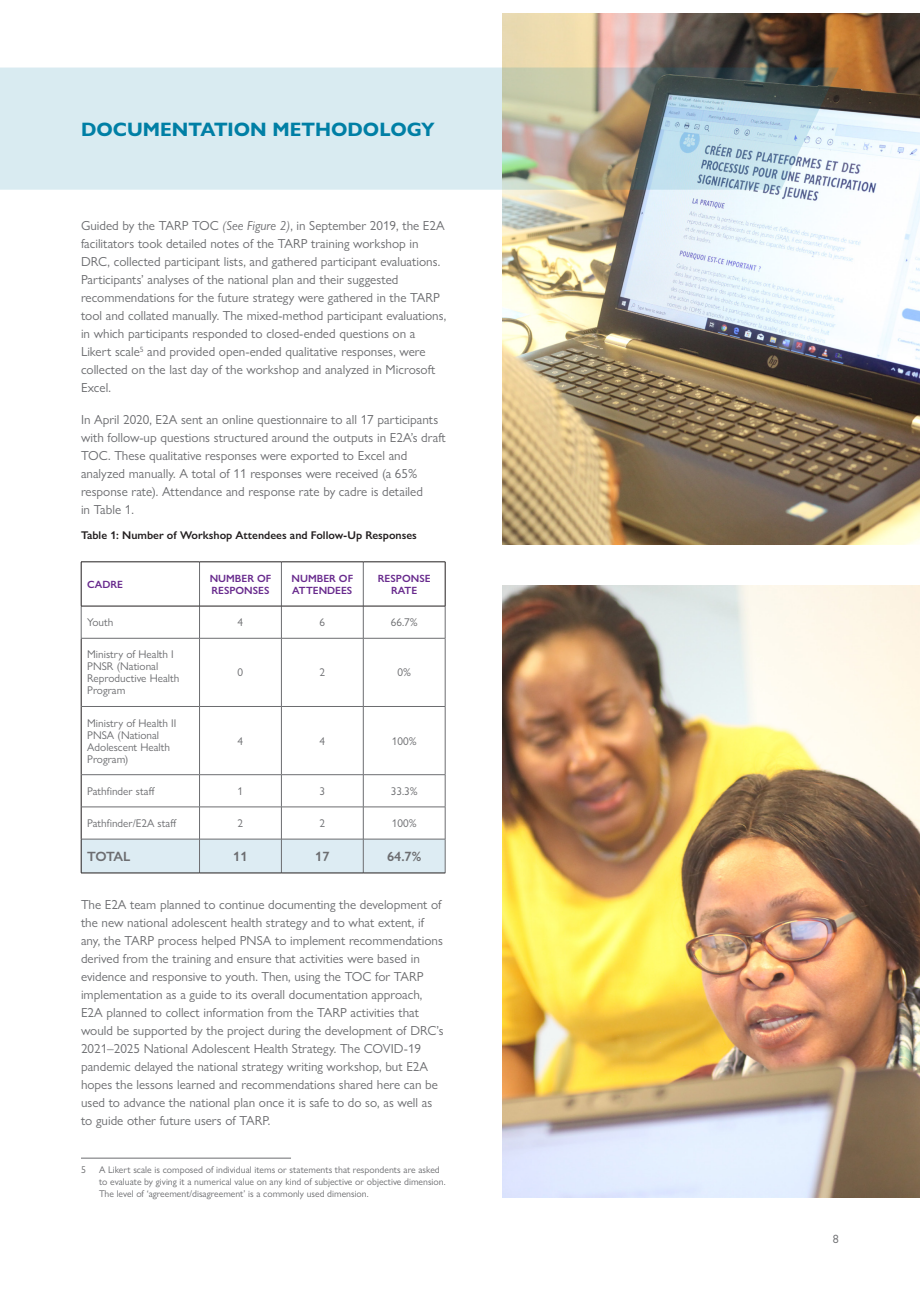
<style>
.page{position:relative;width:920px;height:1290px;background:#fff}
.page>*{position:absolute;margin:0;border:0;box-sizing:border-box;transform-origin:0 0}
.Heading_1{font:700 19.5px "Gill Sans Nova";color:#007fa5}
.Table_Total{font:600 13.5px "Gill Sans Nova";color:#6c6d70}
.Body{font:13.2px/18px "Gill Sans Nova";color:#6c6d70}
.t1{font:12px "Gill Sans Nova";color:#6c6d70}
.Table_Body{font:11.25px/12px "Gill Sans Nova";color:#6c6d70}
.Figure___Table{font:600 11.25px "Gill Sans Nova";color:#231f20}
.Table_Header_1{font:600 10.5px/12px "Gill Sans Nova";color:#682a8d}
.Footnote{font:9.75px/12px "Gill Sans Nova";color:#6c6d70}
.s1{font-style:italic}
</style>
<div class="page">
<img style="left:502px;top:585px;width:418px;height:612px">
<img style="left:502px;top:14px;width:418px;height:531px">
<svg style="left:0;top:68px;width:839px;height:122px;background:#c3d1d3"></svg>
<svg style="left:82px;top:607px;width:363px;height:31px"></svg>
<div style="left:82px;top:840px;width:363px;height:33px;background:#ddecf3"></div>
<hr style="left:199px;top:562px;width:1px;height:44px;background:#6c6d70">
<hr style="left:281px;top:562px;width:1px;height:44px;background:#6c6d70">
<hr style="left:363px;top:562px;width:1px;height:44px;background:#6c6d70">
<hr style="left:199px;top:606px;width:1px;height:32px;background:#6c6d70">
<hr style="left:281px;top:606px;width:1px;height:32px;background:#6c6d70">
<hr style="left:363px;top:606px;width:1px;height:32px;background:#6c6d70">
<hr style="left:445px;top:562px;width:1px;height:44px;background:#231f20">
<hr style="left:81px;top:638px;width:1px;height:68px;background:#231f20">
<hr style="left:81px;top:706px;width:1px;height:69px;background:#231f20">
<hr style="left:81px;top:775px;width:1px;height:32px;background:#231f20">
<hr style="left:81px;top:807px;width:1px;height:32px;background:#231f20">
<hr style="left:81px;top:562px;width:119px;height:1px;background:#231f20">
<hr style="left:81px;top:562px;width:1px;height:44px;background:#231f20">
<hr style="left:200px;top:562px;width:81px;height:1px;background:#231f20">
<hr style="left:281px;top:562px;width:82px;height:1px;background:#231f20">
<hr style="left:363px;top:562px;width:82px;height:1px;background:#231f20">
<hr style="left:199px;top:638px;width:1px;height:68px;background:#6c6d70">
<hr style="left:281px;top:638px;width:1px;height:68px;background:#6c6d70">
<hr style="left:363px;top:638px;width:1px;height:68px;background:#6c6d70">
<hr style="left:445px;top:638px;width:1px;height:68px;background:#6c6d70">
<hr style="left:81px;top:706px;width:119px;height:1px;background:#6c6d70">
<hr style="left:200px;top:706px;width:81px;height:1px;background:#6c6d70">
<hr style="left:199px;top:707px;width:1px;height:67px;background:#6c6d70">
<hr style="left:281px;top:706px;width:82px;height:1px;background:#6c6d70">
<hr style="left:281px;top:707px;width:1px;height:67px;background:#6c6d70">
<hr style="left:363px;top:706px;width:82px;height:1px;background:#6c6d70">
<hr style="left:363px;top:707px;width:1px;height:67px;background:#6c6d70">
<hr style="left:445px;top:707px;width:1px;height:67px;background:#6c6d70">
<hr style="left:81px;top:774px;width:119px;height:1px;background:#6c6d70">
<hr style="left:200px;top:774px;width:81px;height:1px;background:#6c6d70">
<hr style="left:199px;top:775px;width:1px;height:32px;background:#6c6d70">
<hr style="left:281px;top:774px;width:82px;height:1px;background:#6c6d70">
<hr style="left:281px;top:775px;width:1px;height:32px;background:#6c6d70">
<hr style="left:363px;top:774px;width:82px;height:1px;background:#6c6d70">
<hr style="left:363px;top:775px;width:1px;height:32px;background:#6c6d70">
<hr style="left:445px;top:775px;width:1px;height:32px;background:#6c6d70">
<hr style="left:81px;top:807px;width:119px;height:1px;background:#6c6d70">
<hr style="left:200px;top:807px;width:81px;height:1px;background:#6c6d70">
<hr style="left:199px;top:807px;width:1px;height:32px;background:#6c6d70">
<hr style="left:281px;top:807px;width:82px;height:1px;background:#6c6d70">
<hr style="left:281px;top:807px;width:1px;height:32px;background:#6c6d70">
<hr style="left:363px;top:807px;width:82px;height:1px;background:#6c6d70">
<hr style="left:363px;top:807px;width:1px;height:32px;background:#6c6d70">
<hr style="left:445px;top:807px;width:1px;height:32px;background:#6c6d70">
<hr style="left:199px;top:839px;width:1px;height:34px;background:#6c6d70">
<hr style="left:281px;top:839px;width:1px;height:34px;background:#6c6d70">
<hr style="left:363px;top:839px;width:1px;height:34px;background:#6c6d70">
<hr style="left:81px;top:839px;width:119px;height:1px;background:#6c6d70">
<hr style="left:200px;top:839px;width:81px;height:1px;background:#6c6d70">
<hr style="left:281px;top:839px;width:82px;height:1px;background:#6c6d70">
<hr style="left:363px;top:839px;width:82px;height:1px;background:#6c6d70">
<hr style="left:445px;top:839px;width:1px;height:34px;background:#6c6d70">
<hr style="left:81px;top:839px;width:1px;height:34px;background:#231f20">
<hr style="left:81px;top:873px;width:119px;height:1px;background:#231f20">
<hr style="left:200px;top:873px;width:81px;height:1px;background:#231f20">
<hr style="left:281px;top:873px;width:82px;height:1px;background:#231f20">
<hr style="left:363px;top:873px;width:82px;height:1px;background:#231f20">
<hr style="left:81px;top:606px;width:1px;height:32px;background:#6c6d70">
<hr style="left:445px;top:606px;width:1px;height:32px;background:#6c6d70">
<hr style="left:81px;top:638px;width:119px;height:1px;background:#6c6d70">
<hr style="left:200px;top:638px;width:81px;height:1px;background:#6c6d70">
<hr style="left:281px;top:638px;width:82px;height:1px;background:#6c6d70">
<hr style="left:363px;top:638px;width:82px;height:1px;background:#6c6d70">
<hr style="left:81px;top:606px;width:119px;height:1px;background:#231f20">
<hr style="left:200px;top:606px;width:81px;height:1px;background:#231f20">
<hr style="left:281px;top:606px;width:82px;height:1px;background:#231f20">
<hr style="left:363px;top:606px;width:82px;height:1px;background:#231f20">
<hr style="left:81px;top:1158px;width:210px;height:1px;background:#6c6d70">
<p class="Heading_1" style="left:81px;top:118px;width:355px">DOCUMENTATION METHODOLOGY</p>
<p class="Body" style="left:81px;top:216px;width:367px">Guided by the TARP TOC <span class="s1">(See Figure 2)</span>, in September 2019, the E2A facilitators took detailed notes of the TARP training workshop in DRC, collected participant lists, and gathered participant evaluations.<br>Participants’ analyses of the national plan and their suggested recommendations for the future strategy were gathered in the TARP tool and collated manually. The mixed-method participant evaluations, in which participants responded to closed-ended questions on a Likert scale<sup>5</sup> and provided open-ended qualitative responses, were collected on the last day of the workshop and analyzed in Microsoft Excel.</p>
<p class="Body" style="left:81px;top:410px;width:366px">In April 2020, E2A sent an online questionnaire to all 17 participants with follow-up questions structured around the outputs in E2A’s draft TOC. These qualitative responses were exported to Excel and analyzed manually. A total of 11 responses were received (a 65% response rate). Attendance and response rate by cadre is detailed<br>in Table 1.</p>
<p class="Figure___Table" style="left:81px;top:528px;width:337px">Table 1: Number of Workshop Attendees and Follow-Up Responses</p>
<p class="Table_Header_1" style="left:87px;top:578px;width:37px">CADRE</p>
<p class="Table_Header_1" style="left:210px;top:572px;width:63px">NUMBER OF<br>RESPONSES</p>
<p class="Table_Header_1" style="left:292px;top:572px;width:63px">NUMBER OF<br>ATTENDEES</p>
<p class="Table_Header_1" style="left:378px;top:572px;width:54px;text-align:center">RESPONSE<br>RATE</p>
<p class="Table_Body" style="left:87px;top:616px;width:28px">Youth</p>
<p class="Table_Body" style="left:238px;top:616px;width:7px">4</p>
<p class="Table_Body" style="left:320px;top:616px;width:7px">6</p>
<p class="Table_Body" style="left:391px;top:616px;width:28px">66.7%</p>
<p class="Table_Body" style="left:87px;top:648px;width:94px">Ministry of Health I<br>PNSR (National<br>Reproductive Health<br>Program</p>
<p class="Table_Body" style="left:238px;top:666px;width:7px">0</p>
<p class="Table_Body" style="left:320px;top:666px;width:7px">2</p>
<p class="Table_Body" style="left:397px;top:666px;width:15px">0%</p>
<p class="Table_Body" style="left:87px;top:717px;width:91px">Ministry of Health II<br>PNSA (National<br>Adolescent Health<br>Program)</p>
<p class="Table_Body" style="left:238px;top:735px;width:7px">4</p>
<p class="Table_Body" style="left:320px;top:735px;width:7px">4</p>
<p class="Table_Body" style="left:392px;top:735px;width:26px">100%</p>
<p class="Table_Body" style="left:87px;top:785px;width:69px">Pathfinder staff</p>
<p class="Table_Body" style="left:238px;top:785px;width:7px">1</p>
<p class="Table_Body" style="left:320px;top:785px;width:7px">3</p>
<p class="Table_Body" style="left:391px;top:785px;width:28px">33.3%</p>
<p class="Table_Body" style="left:87px;top:817px;width:91px">Pathfinder/E2A staff</p>
<p class="Table_Body" style="left:238px;top:817px;width:7px">2</p>
<p class="Table_Body" style="left:320px;top:817px;width:7px">2</p>
<p class="Table_Body" style="left:392px;top:817px;width:26px">100%</p>
<p class="Table_Total" style="left:87px;top:848px;width:45px">TOTAL</p>
<p class="Table_Total" style="left:233px;top:848px;width:16px">11</p>
<p class="Table_Total" style="left:315px;top:848px;width:16px">17</p>
<p class="Table_Total" style="left:387px;top:848px;width:36px">64.7%</p>
<p class="Body" style="left:81px;top:895px;width:364px">The E2A team planned to continue documenting the development of the new national adolescent health strategy and to what extent, if any, the TARP process helped PNSA to implement recommendations derived from the training and ensure that activities were based in evidence and responsive to youth. Then, using the TOC for TARP implementation as a guide to its overall documentation approach, E2A planned to collect information from the TARP activities that would be supported by the project during the development of DRC’s 2021–2025 National Adolescent Health Strategy. The COVID-19 pandemic delayed the national strategy writing workshop, but E2A hopes the lessons learned and recommendations shared here can be used to advance the national plan once it is safe to do so, as well as to guide other future users of TARP.</p>
<p class="Footnote" style="left:81px;top:1164px;width:6px">5</p>
<p class="Footnote" style="left:99px;top:1164px;width:348px">A Likert scale is composed of individual items or statements that respondents are asked to evaluate by giving it a numerical value on any kind of subjective or objective dimension.<br>The level of ‘agreement/disagreement’ is a commonly used dimension.</p>
<p class="t1" style="left:833px;top:1231px;width:7px">8</p>
</div>
